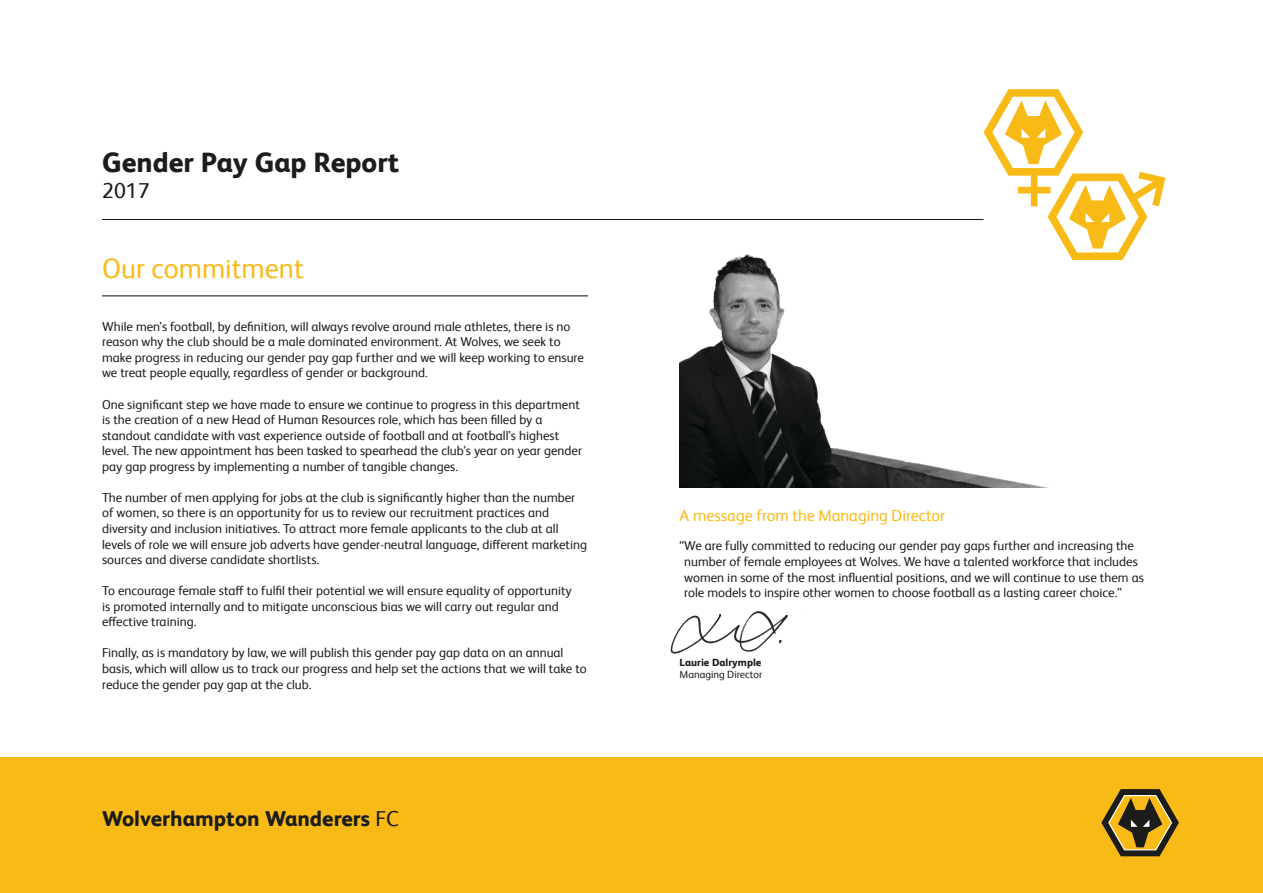
<style>
.page{position:relative;width:1263px;height:893px;background:#fff}
.page>*{position:absolute;margin:0;border:0;box-sizing:border-box;transform-origin:0 0}
.t1{font:800 28.05px "FS Albert Pro";color:#1c1c1b}
.t2{font:28.05px "FS Albert Pro";color:#f8ba16}
.t3{font:800 21.6px "FS Albert Pro";color:#1c1c1b}
.t4{font:21.6px "FS Albert Pro";color:#1c1c1b}
.t5{font:16.05px "FS Albert Pro";color:#f8ba16}
.t6{font:12.9px/15.6px "FS Albert Pro";color:#1c1c1b}
.t7{font:10.5px "FS Albert Pro";color:#1c1c1b}
.t8{font:800 10.5px "FS Albert Pro";color:#1c1c1b}
.s1{font-weight:400}
</style>
<div class="page">
<img style="left:670px;top:611px;width:118px;height:43px">
<hr style="left:102px;top:219px;width:881px;height:1px;background:#1c1c1b">
<hr style="left:102px;top:295px;width:486px;height:1px;background:#1c1c1b">
<div style="left:0;top:757px;width:1263px;height:136px;background:#f8ba16"></div>
<svg style="left:1101px;top:789px;width:78px;height:67px"></svg>
<svg style="left:983px;top:89px;width:183px;height:171px"></svg>
<img style="left:679px;top:238px;width:424px;height:249px">
<p class="t1" style="left:102px;top:141px;width:299px">Gender Pay Gap Report</p>
<p class="t4" style="left:102px;top:175px;width:49px">2017</p>
<p class="t2" style="left:102px;top:249px;width:203px">Our commitment</p>
<p class="t6" style="left:102px;top:318px;width:483px">While men’s football, by definition, will always revolve around male athletes, there is no reason why the club should be a male dominated environment. At Wolves, we seek to make progress in reducing our gender pay gap further and we will keep working to ensure we treat people equally, regardless of gender or background.</p>
<p class="t6" style="left:102px;top:395px;width:481px">One significant step we have made to ensure we continue to progress in this department is the creation of a new Head of Human Resources role, which has been filled by a standout candidate with vast experience outside of football and at football’s highest level. The new appointment has been tasked to spearhead the club’s year on year gender pay gap progress by implementing a number of tangible changes.</p>
<p class="t6" style="left:102px;top:489px;width:487px">The number of men applying for jobs at the club is significantly higher than the number of women, so there is an opportunity for us to review our recruitment practices and diversity and inclusion initiatives. To attract more female applicants to the club at all levels of role we will ensure job adverts have gender-neutral language, different marketing sources and diverse candidate shortlists.</p>
<p class="t6" style="left:102px;top:582px;width:471px">To encourage female staff to fulfil their potential we will ensure equality of opportunity is promoted internally and to mitigate unconscious bias we will carry out regular and effective training.</p>
<p class="t6" style="left:102px;top:644px;width:486px">Finally, as is mandatory by law, we will publish this gender pay gap data on an annual basis, which will allow us to track our progress and help set the actions that we will take to reduce the gender pay gap at the club.</p>
<p class="t3" style="left:102px;top:802px;width:298px">Wolverhampton Wanderers <span class="s1">FC</span></p>
<p class="t5" style="left:679px;top:504px;width:267px">A message from the Managing Director</p>
<p class="t6" style="left:684px;top:537px;width:461px;text-indent:-5px">“We are fully committed to reducing our gender pay gaps further and increasing the number of female employees at Wolves. We have a talented workforce that includes women in some of the most influential positions, and we will continue to use them as role models to inspire other women to choose football as a lasting career choice.”</p>
<p class="t8" style="left:679px;top:654px;width:83px">Laurie Dalrymple</p>
<p class="t7" style="left:679px;top:667px;width:84px">Managing Director</p>
</div>
